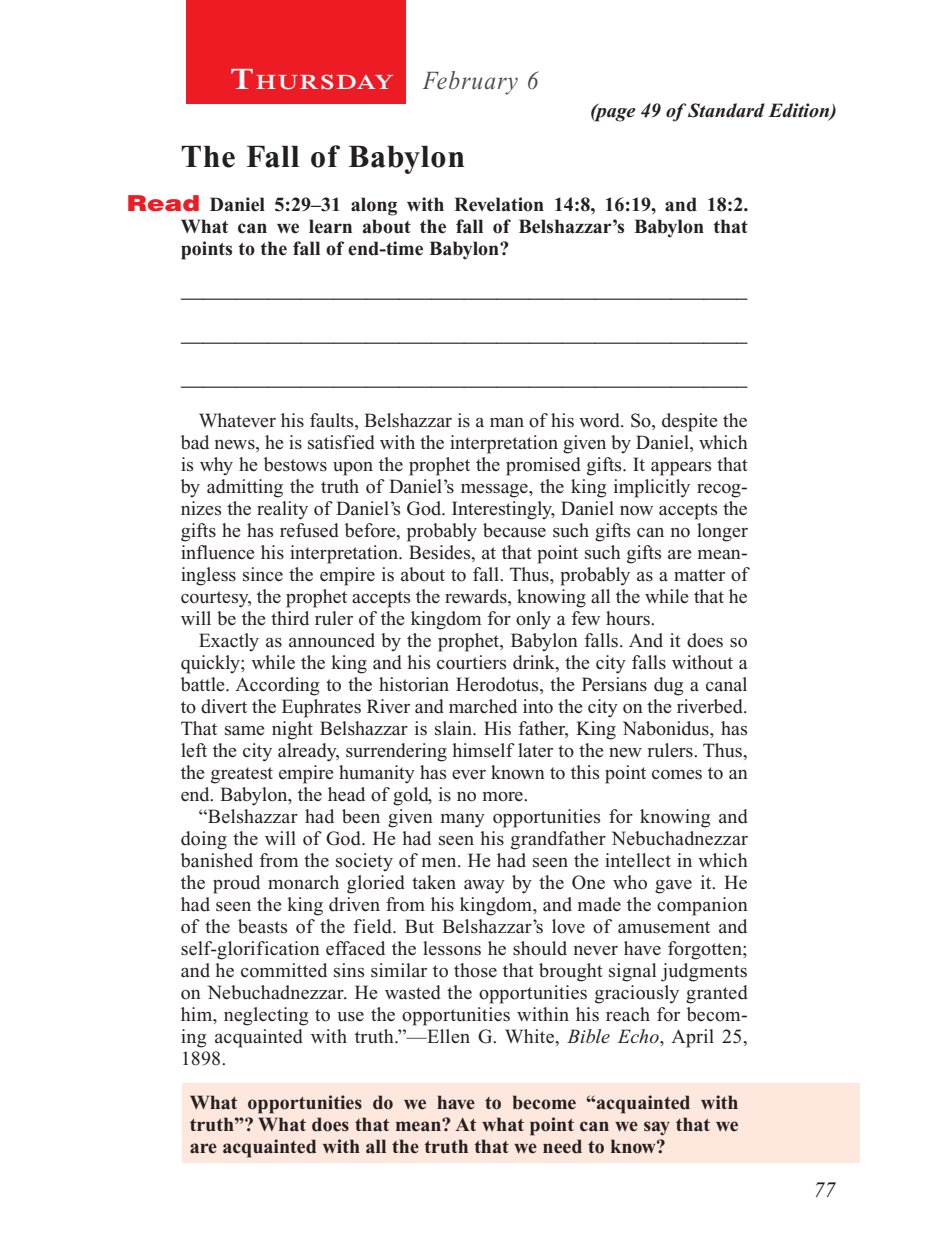
<style>
.page{position:relative;width:936px;height:1260px;background:#fff}
.page>*{position:absolute;margin:0;border:0;box-sizing:border-box;transform-origin:0 0}
.Head{font:700 32px "Times New Roman PS Std";letter-spacing:.025em;color:#231f20}
.Lesson_Dates{font:italic 26px "Times New Roman PS Std";letter-spacing:.05em;color:#4d4d4f;scale:.9 1}
.Blank_Lines{font:22px "Times New Roman PS Std";color:#231f20}
.PageNumbers{font:italic 22px "Times New Roman PS Std";color:#231f20}
.Daily_Header{font:600 21px "Times NRMT Std";letter-spacing:.07em;color:#fff;scale:1.1 1}
.Body{font:20px/22px "Times New Roman PS Std";color:#231f20;text-align:justify}
.x-screened_box-text{font:700 20px/22px "Times New Roman PS Std";color:#231f20;text-align:justify}
.Question_NO_SB{font:700 20px/22px "Times New Roman PS Std";color:#231f20;text-align:justify}
.Page_from_SE{font:italic 700 20px "Times New Roman PS Std";color:#231f20}
.s1{font-size:30px}
.s2{font-family:"Helvetica LT Std";font-weight:900;font-size:22px;color:#ed1c24}
.s3{font-style:italic}
</style>
<div class="page">
<div style="left:186px;top:0;width:220px;height:103px;background:#ed1c24"></div>
<div style="left:183px;top:1083px;width:677px;height:79px;background:#fee7dd"></div>
<p class="Daily_Header" style="left:231px;top:70px;width:150px"><span class="s1">T</span>HURSDAY</p>
<p class="Lesson_Dates" style="left:423px;top:66px;width:130px">February 6</p>
<p class="Page_from_SE" style="left:590px;top:100px;width:248px">(page 49 of Standard Edition)</p>
<p class="Head" style="left:181px;top:138px;width:286px">The Fall of Babylon</p>
<p class="Question_NO_SB" style="left:181px;top:193px;width:569px;text-indent:-54px"><span class="s2">Read</span> Daniel 5:29–31 along with Revelation 14:8, 16:19, and 18:2.<br>What can we learn about the fall of Belshazzar’s Babylon that points to the fall of end-time Babylon?</p>
<p class="Blank_Lines" style="left:181px;top:277px;width:568px">____________________________________________________</p>
<p class="Blank_Lines" style="left:181px;top:321px;width:568px">____________________________________________________</p>
<p class="Blank_Lines" style="left:181px;top:365px;width:568px">____________________________________________________</p>
<p class="Body" style="left:181px;top:409px;width:569px;text-indent:18px">Whatever his faults, Belshazzar is a man of his word. So, despite the bad news, he is satisfied with the interpretation given by Daniel, which is why he bestows upon the prophet the promised gifts. It appears that by admitting the truth of Daniel’s message, the king implicitly recog&shy;nizes the reality of Daniel’s God. Interestingly, Daniel now accepts the gifts he has refused before, probably because such gifts can no longer influence his interpretation. Besides, at that point such gifts are mean&shy;ingless since the empire is about to fall. Thus, probably as a matter of courtesy, the prophet accepts the rewards, knowing all the while that he will be the third ruler of the kingdom for only a few hours.</p>
<p class="Body" style="left:181px;top:629px;width:569px;text-indent:18px">Exactly as announced by the prophet, Babylon falls. And it does so quickly; while the king and his courtiers drink, the city falls without a battle. According to the historian Herodotus, the Persians dug a canal to divert the Euphrates River and marched into the city on the riverbed.<br>That same night Belshazzar is slain. His father, King Nabonidus, has left the city already, surrendering himself later to the new rulers. Thus, the greatest empire humanity has ever known to this point comes to an end. Babylon, the head of gold, is no more.</p>
<p class="Body" style="left:181px;top:805px;width:569px;text-indent:18px">“Belshazzar had been given many opportunities for knowing and doing the will of God. He had seen his grandfather Nebuchadnezzar banished from the society of men. He had seen the intellect in which the proud monarch gloried taken away by the One who gave it. He had seen the king driven from his kingdom, and made the companion of the beasts of the field. But Belshazzar’s love of amusement and self-glorification effaced the lessons he should never have forgotten; and he committed sins similar to those that brought signal judgments on Nebuchadnezzar. He wasted the opportunities graciously granted him, neglecting to use the opportunities within his reach for becom&shy;ing acquainted with truth.”—Ellen G. White, <span class="s3">Bible Echo</span>, April 25, 1898.</p>
<p class="x-screened_box-text" style="left:190px;top:1091px;width:550px">What opportunities do we have to become “acquainted with truth”? What does that mean? At what point can we say that we are acquainted with all the truth that we need to know?</p>
<p class="PageNumbers" style="left:813px;top:1178px;width:23px">77</p>
</div>
